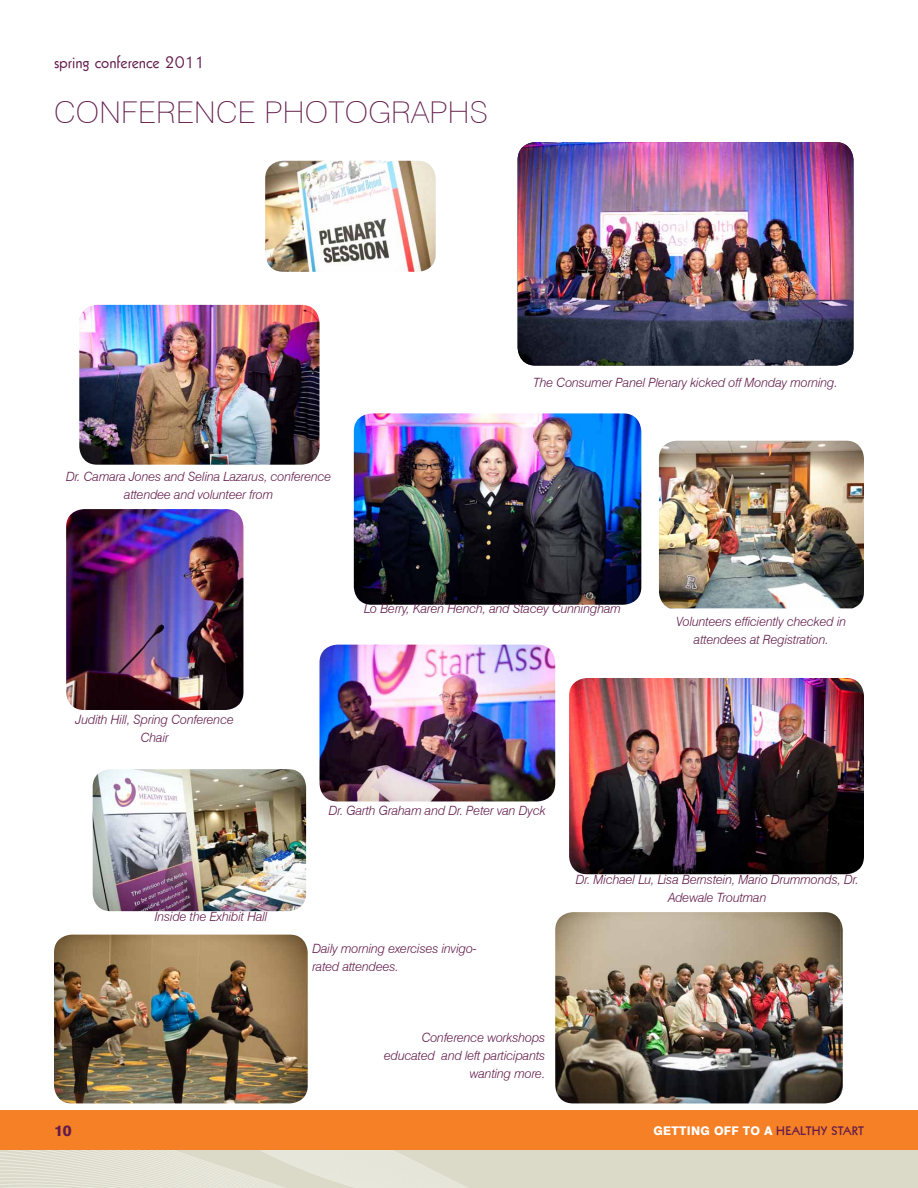
<style>
.page{position:relative;width:918px;height:1188px;background:#fff}
.page>*{position:absolute;margin:0;border:0;box-sizing:border-box;transform-origin:0 0}
.t1{font:100 30px "Swiss 721 BT";letter-spacing:.01em;color:#621b4b;scale:1.05 1}
.t2{font:18px "Geometric 231 BT Roman C";color:#621b4b}
.t3{font:800 15px "Swiss 721 BT";color:#621b4b}
.t4{font:italic 300 12.75px/18px "Swiss 721 BT";letter-spacing:-.01em;color:#621b4b;text-align:center}
.t5{font:800 12px "Swiss 721 BT";letter-spacing:.02em;color:#fff}
.s1{font-family:"Geometric 231 BT Bold C";font-weight:400;color:#621b4b}
</style>
<div class="page">
<div style="left:866px;top:1150px;width:51px;height:38px;background:#dbdac9"></div>
<svg style="left:0;top:1150px;width:866px;height:38px;background:#deddce"></svg>
<div style="left:0;top:1110px;width:918px;height:40px;background:#f58025"></div>
<svg style="left:917px;top:1150px;width:1px;height:38px"></svg>
<img style="left:518px;top:142px;width:335px;height:224px">
<img style="left:320px;top:645px;width:235px;height:156px">
<img style="left:54px;top:935px;width:254px;height:168px">
<img style="left:569px;top:678px;width:295px;height:196px">
<img style="left:66px;top:509px;width:177px;height:201px">
<img style="left:555px;top:912px;width:288px;height:191px">
<img style="left:265px;top:161px;width:171px;height:111px">
<img style="left:93px;top:769px;width:213px;height:142px">
<img style="left:79px;top:305px;width:241px;height:160px">
<img style="left:354px;top:413px;width:287px;height:192px">
<img style="left:659px;top:441px;width:205px;height:167px">
<h2 class="t2" style="left:54px;top:50px;width:152px">spring conference 2011</h2>
<h1 class="t1" style="left:54px;top:94px;width:412px">CONFERENCE PHOTOGRAPHS</h1>
<p class="t4" style="left:66px;top:468px;width:267px">Dr. Camara Jones and Selina Lazarus, conference attendee and volunteer from</p>
<p class="t4" style="left:533px;top:373px;width:306px">The Consumer Panel Plenary kicked off Monday morning.</p>
<p class="t4" style="left:76px;top:710px;width:160px">Judith Hill, Spring Conference<br>Chair</p>
<p class="t4" style="left:155px;top:907px;width:114px">Inside the Exhibit Hall</p>
<p class="t4" style="left:364px;top:600px;width:258px">Lo Berry, Karen Hench, and Stacey Cunningham</p>
<p class="t4" style="left:677px;top:612px;width:171px">Volunteers efficiently checked in attendees at Registration.</p>
<p class="t4" style="left:329px;top:802px;width:218px">Dr. Garth Graham and Dr. Peter van Dyck</p>
<p class="t4" style="left:312px;top:939px;width:166px;text-align:left">Daily morning exercises invigo&shy;rated attendees.</p>
<p class="t4" style="left:384px;top:1028px;width:163px;text-align:right">Conference workshops educated and left participants wanting more.</p>
<p class="t4" style="left:576px;top:870px;width:284px">Dr. Michael Lu, Lisa Bernstein, Mario Drummonds, Dr.<br>Adewale Troutman</p>
<p class="t3" style="left:54px;top:1121px;width:19px">10</p>
<p class="t5" style="left:653px;top:1123px;width:212px">GETTING OFF TO A <span class="s1">HEALTHY START</span></p>
</div>
